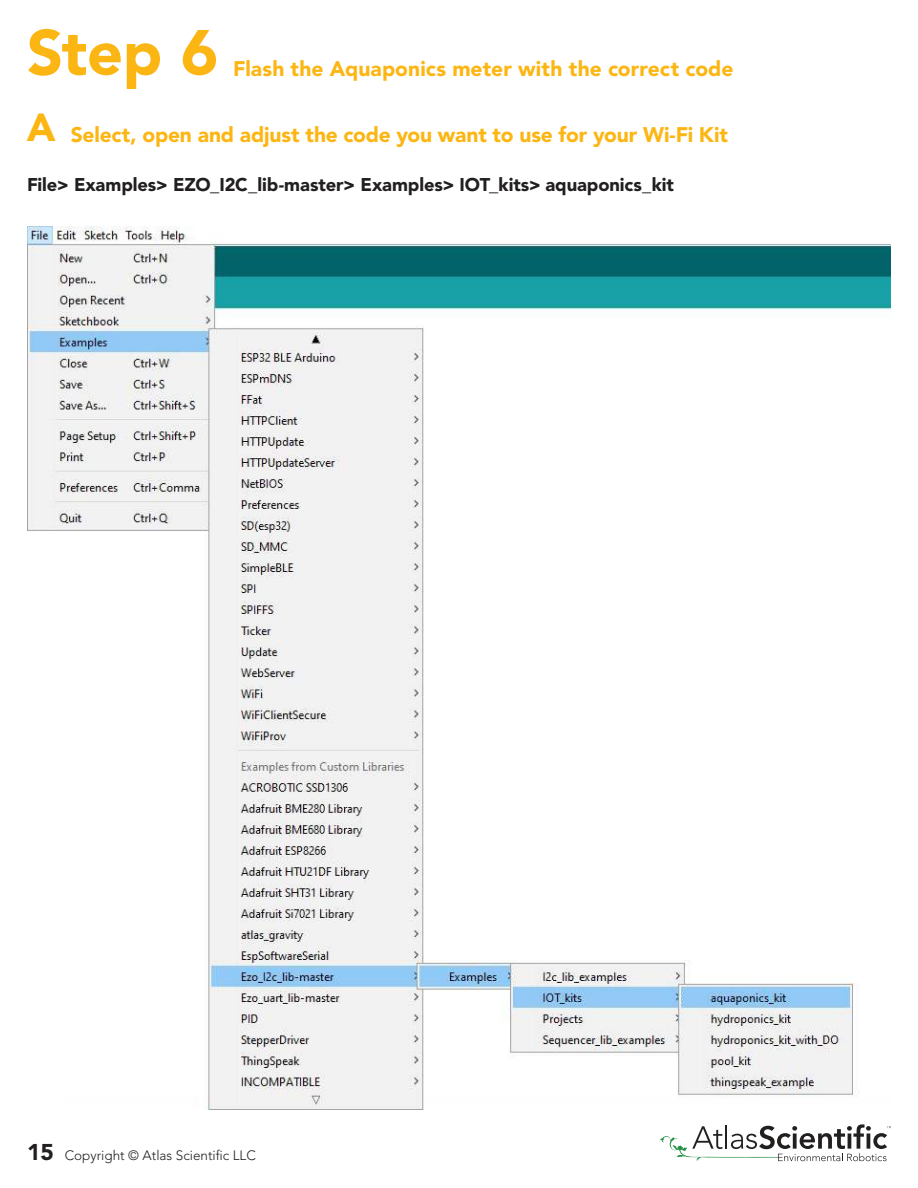
<style>
.page{position:relative;width:918px;height:1188px;background:#fff}
.page>*{position:absolute;margin:0;border:0;box-sizing:border-box;transform-origin:0 0}
.t1{font:900 63px "Avenir LT Pro";color:#fcb613}
.t2{font:900 21px "Avenir LT Pro";letter-spacing:-.005em;color:#fcb613}
.t3{font:900 18.3px "Avenir LT Pro";letter-spacing:-.005em;color:#221f1f}
.t4{font:300 13.5px "Avenir LT Pro";color:#221f1f}
.s1{font-size:38.85px}
.s2{font-weight:900;font-size:22.65px}
</style>
<div class="page">
<img style="left:27px;top:227px;width:864px;height:882px">
<svg style="left:660px;top:1124px;width:231px;height:37px"></svg>
<h1 class="t1" style="left:27px;top:26px;width:193px">Step 6</h1>
<p class="t2" style="left:233px;top:60px;width:502px">Flash the Aquaponics meter with the correct code</p>
<p class="t2" style="left:27px;top:126px;width:702px"><span class="s1">A</span> Select, open and adjust the code you want to use for your Wi-Fi Kit</p>
<p class="t3" style="left:27px;top:177px;width:648px">File&gt; Examples&gt; EZO_I2C_lib-master&gt; Examples&gt; IOT_kits&gt; aquaponics_kit</p>
<p class="t4" style="left:27px;top:1150px;width:230px"><span class="s2">15</span> Copyright © Atlas Scientific LLC</p>
</div>
